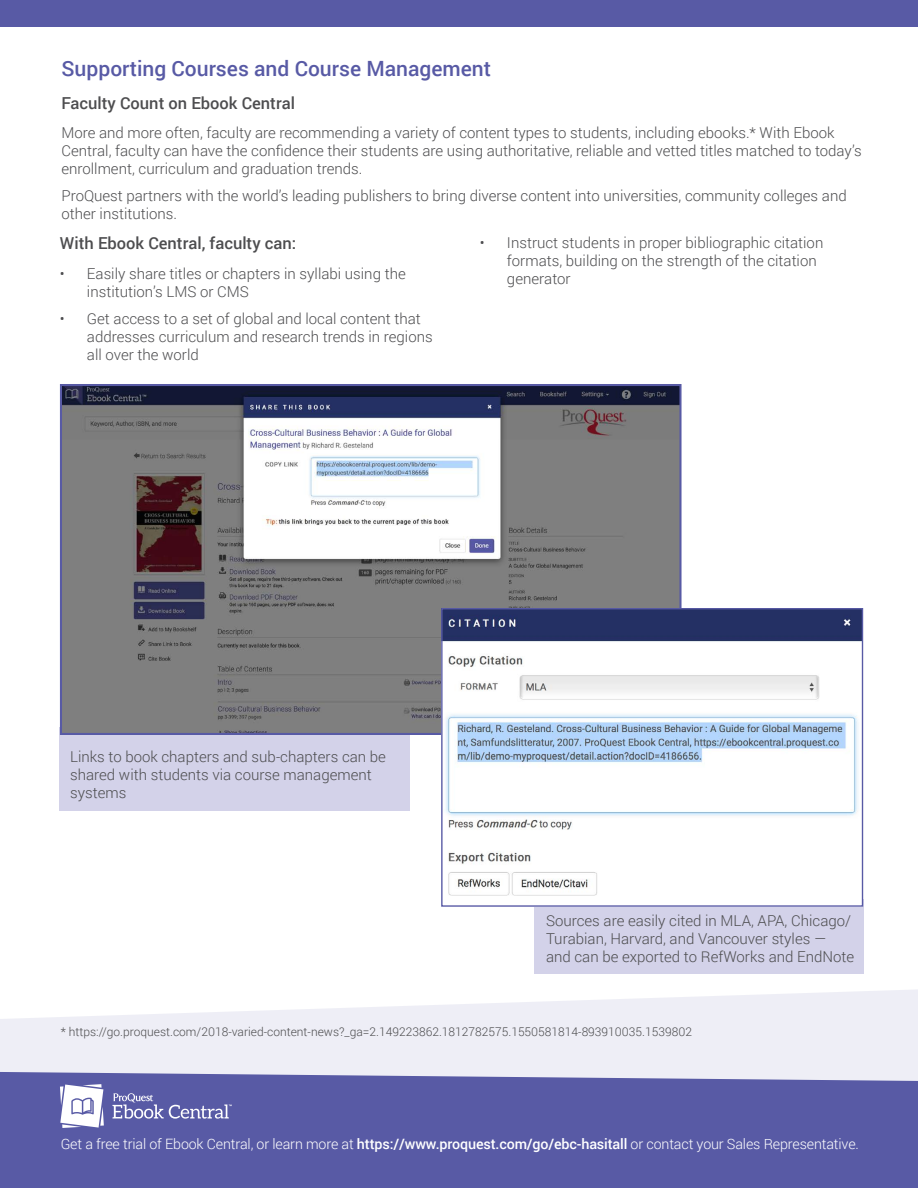
<style>
.page{position:relative;width:918px;height:1188px;background:#fff}
.page>*{position:absolute;margin:0;border:0;box-sizing:border-box;transform-origin:0 0}
.t1{font:500 21px "Roboto";color:#585aa5}
.t2{font:500 16.5px "Roboto";color:#4d4d4f}
.t3{font:300 15px/18px "Roboto";color:#4d4d4f}
.t4{font:300 14.25px "Roboto";letter-spacing:-.01em;color:#fff}
.t5{font:300 12px "Roboto";color:#4d4d4f}
.s1{font-weight:500}
</style>
<div class="page">
<div style="left:60px;top:728px;width:350px;height:83px;background:#d3d2e9"></div>
<div style="left:534px;top:900px;width:328px;height:74px;background:#d3d2e9"></div>
<svg style="left:0;top:990px;width:917px;height:64px;fill:#eeeef6"></svg>
<svg style="left:0;top:1054px;width:917px;height:134px;background:#7273b3"></svg>
<img style="left:63px;top:387px;width:615px;height:345px">
<div style="left:60px;top:384px;width:621px;height:351px;border:2px solid #585aa5"></div>
<img style="left:443px;top:610px;width:417px;height:295px">
<div style="left:441px;top:608px;width:421px;height:299px;border:1px solid #585aa5"></div>
<div style="left:0;top:0;width:917px;height:27px;background:#585aa5"></div>
<svg style="left:60px;top:1084px;width:44px;height:44px"></svg>
<svg style="left:112px;top:1093px;width:120px;height:26px;background:#787ab6"></svg>
<h1 class="t1" style="left:61px;top:54px;width:431px">Supporting Courses and Course Management</h1>
<p class="t2" style="left:61px;top:92px;width:235px">Faculty Count on Ebook Central</p>
<p class="t3" style="left:61px;top:123px;width:801px">More and more often, faculty are recommending a variety of content types to students, including ebooks.* With Ebook<br>Central, faculty can have the confidence their students are using authoritative, reliable and vetted titles matched to today’s enrollment, curriculum and graduation trends.</p>
<p class="t3" style="left:61px;top:186px;width:786px">ProQuest partners with the world’s leading publishers to bring diverse content into universities, community colleges and other institutions.</p>
<p class="t2" style="left:60px;top:232px;width:238px">With Ebook Central, faculty can:</p>
<p class="t3" style="left:87px;top:264px;width:320px;text-indent:-27px">• Easily share titles or chapters in syllabi using the institution’s LMS or CMS</p>
<p class="t3" style="left:87px;top:309px;width:347px;text-indent:-27px">• Get access to a set of global and local content that addresses curriculum and research trends in regions all over the world</p>
<p class="t3" style="left:507px;top:233px;width:318px;text-indent:-27px">• Instruct students in proper bibliographic citation formats, building on the strength of the citation generator</p>
<p class="t3" style="left:70px;top:747px;width:317px">Links to book chapters and sub-chapters can be shared with students via course management systems</p>
<p class="t3" style="left:546px;top:912px;width:309px">Sources are easily cited in MLA, APA, Chicago/<br>Turabian, Harvard, and Vancouver styles — and can be exported to RefWorks and EndNote</p>
<p class="t5" style="left:61px;top:1024px;width:632px">* https://go.proquest.com/2018-varied-content-news?_ga=2.149223862.1812782575.1550581814-893910035.1539802</p>
<p class="t4" style="left:61px;top:1134px;width:799px">Get a free trial of Ebook Central, or learn more at <span class="s1">https://www.proquest.com/go/ebc-hasitall</span> or contact your Sales Representative.</p>
</div>
